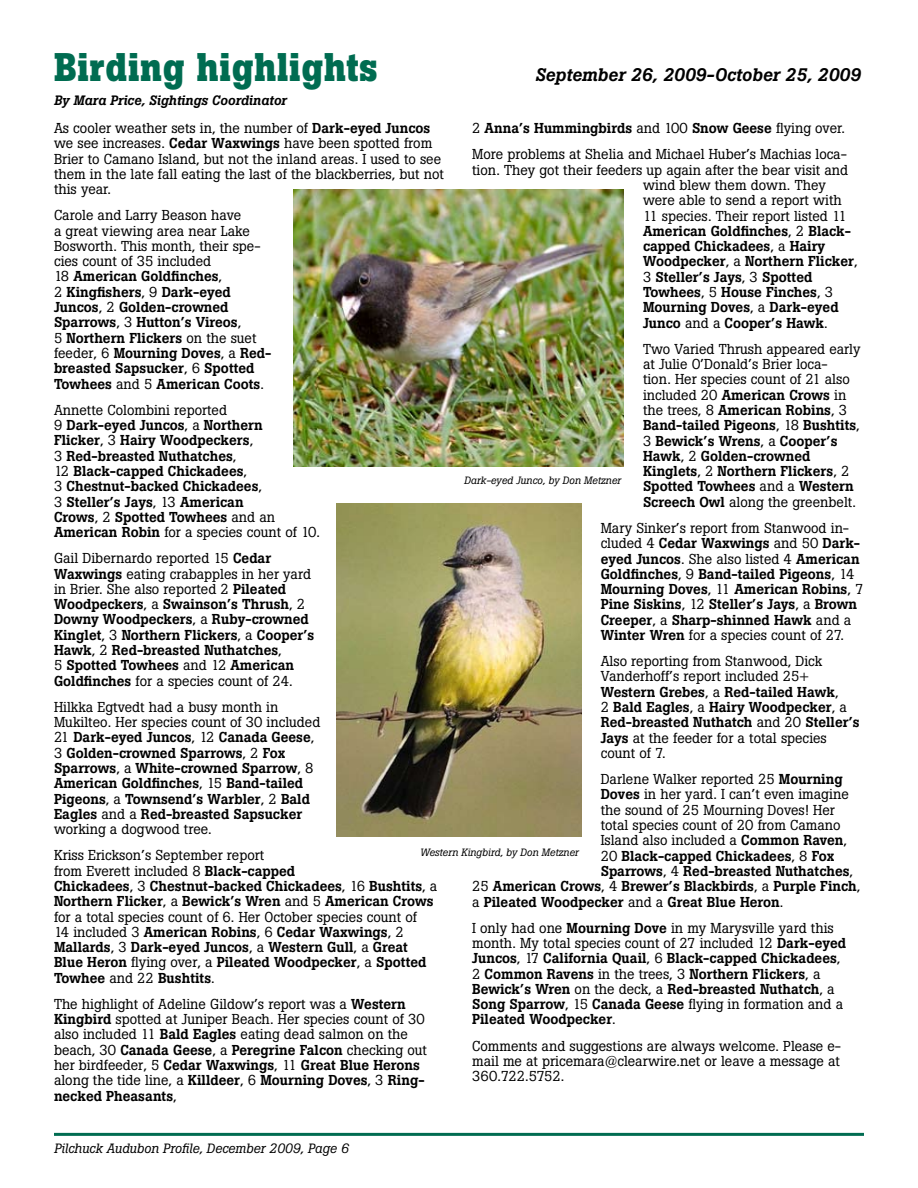
<style>
.page{position:relative;width:918px;height:1188px;background:#fff}
.page>*{position:absolute;margin:0;border:0;box-sizing:border-box;transform-origin:0 0}
.t1{font:700 39.6px "Boton";letter-spacing:.025em;color:#006c51;scale:.91 1}
.t2{font:italic 500 18px "Boton";color:#000}
.t3{font:500 14.25px/15.3px "Boton";color:#000}
.t4{font:14.25px/15.3px "Boton";color:#000}
.t5{font:italic 500 13.5px "Boton";color:#000}
.t6{font:italic 13.35px "Boton";color:#000}
.t7{font:italic 10.5px "Boton";color:#000}
.s1{font-weight:500}
.s2{font-weight:400}
</style>
<div class="page">
<hr style="left:54px;top:1133px;width:810px;height:3px;background:#006c51">
<img style="left:293px;top:189px;width:331px;height:278px">
<img style="left:337px;top:503px;width:244px;height:334px">
<h1 class="t1" style="left:54px;top:44px;width:357px">Birding highlights</h1>
<p class="t5" style="left:54px;top:92px;width:234px">By Mara Price, Sightings Coordinator</p>
<p class="t2" style="left:535px;top:64px;width:327px">September 26, 2009-October 25, 2009</p>
<p class="t4" style="left:54px;top:120px;width:392px">As cooler weather sets in, the number of <span class="s1">Dark-eyed Juncos </span>we see increases. <span class="s1">Cedar Waxwings</span> have been spotted from Brier to Camano Island, but not the inland areas. I used to see them in the late fall eating the last of the blackberries, but not this year.</p>
<p class="t3" style="left:54px;top:208px;width:219px"><span class="s2">Carole and Larry Beason have<br>a great viewing area near Lake<br>Bosworth. This month, their spe&shy;cies count of 35 included<br>18</span> American Goldfinches<span class="s2">,<br>2</span> Kingfishers<span class="s2">, 9</span> Dark-eyed<br>Juncos<span class="s2">, 2</span> Golden-crowned<br>Sparrows<span class="s2">, 3</span> Hutton’s Vireos<span class="s2">,<br>5</span> Northern Flickers <span class="s2">on the suet feeder, 6</span> Mourning Doves<span class="s2">, a</span> Red&shy;breasted Sapsucker<span class="s2">, 6</span> Spotted<br>Towhees <span class="s2">and 5</span> American Coots<span class="s2">.</span></p>
<p class="t3" style="left:54px;top:402px;width:268px"><span class="s2">Annette Colombini reported<br>9</span> Dark-eyed Juncos<span class="s2">, a</span> Northern<br>Flicker<span class="s2">, 3</span> Hairy Woodpeckers<span class="s2">,<br>3</span> Red-breasted Nuthatches<span class="s2">,<br>12</span> Black-capped Chickadees<span class="s2">,<br>3</span> Chestnut-backed Chickadees<span class="s2">,<br>3</span> Steller’s Jays<span class="s2">, 13</span> American<br>Crows<span class="s2">, 2</span> Spotted Towhees <span class="s2">and an<br></span>American Robin <span class="s2">for a species count of 10.</span></p>
<p class="t3" style="left:54px;top:551px;width:262px"><span class="s2">Gail Dibernardo reported 15</span> Cedar Waxwings <span class="s2">eating crabapples in her yard in Brier. She also reported 2</span> Pileated Woodpeckers<span class="s2">, a</span> Swainson’s Thrush<span class="s2">, 2<br></span>Downy Woodpeckers<span class="s2">, a</span> Ruby-crowned Kinglet<span class="s2">, 3</span> Northern Flickers<span class="s2">, a</span> Cooper’s Hawk<span class="s2">, 2</span> Red-breasted Nuthatches<span class="s2">,<br>5</span> Spotted Towhees <span class="s2">and 12</span> American Goldfinches <span class="s2">for a species count of 24.</span></p>
<p class="t3" style="left:54px;top:699px;width:268px"><span class="s2">Hilkka Egtvedt had a busy month in Mukilteo. Her species count of 30 included 21</span> Dark-eyed Juncos<span class="s2">, 12</span> Canada Geese<span class="s2">, 3</span> Golden-crowned Sparrows<span class="s2">, 2</span> Fox Sparrows<span class="s2">, a</span> White-crowned Sparrow<span class="s2">, 8<br></span>American Goldfinches<span class="s2">, 15</span> Band-tailed Pigeons<span class="s2">, a</span> Townsend’s Warbler<span class="s2">, 2</span> Bald Eagles <span class="s2">and a</span> Red-breasted Sapsucker <span class="s2">working a dogwood tree.</span></p>
<p class="t3" style="left:54px;top:848px;width:385px"><span class="s2">Kriss Erickson’s September report<br>from Everett included 8</span> Black-capped<br>Chickadees<span class="s2">, 3</span> Chestnut-backed Chickadees<span class="s2">, 16</span> Bushtits<span class="s2">, a </span>Northern Flicker<span class="s2">, a</span> Bewick’s Wren <span class="s2">and 5</span> American Crows <span class="s2">for a total species count of 6. Her October species count of<br>14 included 3</span> American Robins<span class="s2">, 6</span> Cedar Waxwings<span class="s2">, 2<br></span>Mallards<span class="s2">, 3</span> Dark-eyed Juncos<span class="s2">, a</span> Western Gull<span class="s2">, a</span> Great Blue Heron <span class="s2">flying over, a</span> Pileated Woodpecker<span class="s2">, a</span> Spotted Towhee <span class="s2">and 22</span> Bushtits<span class="s2">.</span></p>
<p class="t4" style="left:54px;top:996px;width:374px">The highlight of Adeline Gildow’s report was a <span class="s1">Western Kingbird</span> spotted at Juniper Beach. Her species count of 30 also included 11 <span class="s1">Bald Eagles</span> eating dead salmon on the beach, 30 <span class="s1">Canada Geese</span>, a <span class="s1">Peregrine Falcon</span> checking out her birdfeeder, 5 <span class="s1">Cedar Waxwings</span>, 11 <span class="s1">Great Blue Herons </span>along the tide line, a <span class="s1">Killdeer</span>, 6 <span class="s1">Mourning Doves</span>, 3 <span class="s1">Ring&shy;necked Pheasants</span>,</p>
<p class="t4" style="left:472px;top:115px;width:376px;line-height:26.1px">2 <span class="s1">Anna’s Hummingbirds</span> and 100 <span class="s1">Snow Geese</span> flying over.<br>More problems at Shelia and Michael Huber’s Machias loca-</p>
<p class="t3" style="left:643px;top:162px;width:216px;text-indent:-171px"><span class="s2">tion. They got their feeders up again after the bear visit and wind blew them down. They were able to send a report with<br>11 species. Their report listed 11<br></span>American Goldfinches<span class="s2">, 2</span> Black&shy;capped Chickadees<span class="s2">, a</span> Hairy<br>Woodpecker<span class="s2">, a</span> Northern Flicker<span class="s2">,<br>3</span> Steller’s Jays<span class="s2">, 3</span> Spotted<br>Towhees<span class="s2">, 5</span> House Finches<span class="s2">, 3<br></span>Mourning Doves<span class="s2">, a</span> Dark-eyed<br>Junco <span class="s2">and a</span> Cooper’s Hawk<span class="s2">.</span></p>
<p class="t3" style="left:643px;top:341px;width:219px"><span class="s2">Two Varied Thrush appeared early at Julie O’Donald’s Brier loca-<br>tion. Her species count of 21 also included 20</span> American Crows <span class="s2">in the trees, 8</span> American Robins<span class="s2">, 3<br></span>Band-tailed Pigeons<span class="s2">, 18</span> Bushtits<span class="s2">,<br>3</span> Bewick’s Wrens<span class="s2">, a</span> Cooper’s<br>Hawk<span class="s2">, 2</span> Golden-crowned<br>Kinglets<span class="s2">, 2</span> Northern Flickers<span class="s2">, 2<br></span>Spotted Towhees <span class="s2">and a</span> Western<br>Screech Owl <span class="s2">along the greenbelt.</span></p>
<p class="t3" style="left:601px;top:520px;width:264px"><span class="s2">Mary Sinker’s report from Stanwood in&shy;cluded 4</span> Cedar Waxwings <span class="s2">and 50</span> Dark&shy;eyed Juncos<span class="s2">. She also listed 4</span> American Goldfinches<span class="s2">, 9</span> Band-tailed Pigeons<span class="s2">, 14<br></span>Mourning Doves<span class="s2">, 11</span> American Robins<span class="s2">, 7<br></span>Pine Siskins<span class="s2">, 12</span> Steller’s Jays<span class="s2">, a</span> Brown Creeper<span class="s2">, a</span> Sharp-shinned Hawk <span class="s2">and a </span>Winter Wren <span class="s2">for a species count of 27.</span></p>
<p class="t4" style="left:601px;top:654px;width:261px">Also reporting from Stanwood, Dick<br>Vanderhoff’s report included 25+<br><span class="s1">Western Grebes</span>, a <span class="s1">Red-tailed Hawk</span>,<br>2 <span class="s1">Bald Eagles</span>, a <span class="s1">Hairy Woodpecker</span>, a<br><span class="s1">Red-breasted Nuthatch</span> and 20 <span class="s1">Steller’s<br>Jays</span> at the feeder for a total species count of 7.</p>
<p class="t4" style="left:601px;top:771px;width:243px">Darlene Walker reported 25 <span class="s1">Mourning</span></p>
<p class="t4" style="left:601px;top:787px;width:250px"><span class="s1">Doves</span> in her yard. I can’t even imagine</p>
<p class="t4" style="left:601px;top:802px;width:236px">the sound of 25 Mourning Doves! Her</p>
<p class="t4" style="left:601px;top:817px;width:241px">total species count of 20 from Camano</p>
<p class="t4" style="left:601px;top:833px;width:248px">Island also included a <span class="s1">Common Raven</span>,</p>
<p class="t3" style="left:601px;top:848px;width:235px"><span class="s2">20</span> Black-capped Chickadees<span class="s2">, 8</span> Fox</p>
<p class="t3" style="left:601px;top:863px;width:254px">Sparrows<span class="s2">, 4</span> Red-breasted Nuthatches<span class="s2">,</span></p>
<p class="t3" style="left:472px;top:879px;width:390px"><span class="s2">25</span> American Crows<span class="s2">, 4</span> Brewer’s Blackbirds<span class="s2">, a</span> Purple Finch<span class="s2">,</span></p>
<p class="t3" style="left:472px;top:894px;width:313px"><span class="s2">a</span> Pileated Woodpecker <span class="s2">and a</span> Great Blue Heron<span class="s2">.</span></p>
<p class="t3" style="left:472px;top:920px;width:376px"><span class="s2">I only had one</span> Mourning Dove <span class="s2">in my Marysville yard this month. My total species count of 27 included 12</span> Dark-eyed Juncos<span class="s2">, 17</span> California Quail<span class="s2">, 6</span> Black-capped Chickadees<span class="s2">, 2</span> Common Ravens <span class="s2">in the trees, 3</span> Northern Flickers<span class="s2">, a </span>Bewick’s Wren <span class="s2">on the deck, a</span> Red-breasted Nuthatch<span class="s2">, a </span>Song Sparrow<span class="s2">, 15</span> Canada Geese <span class="s2">flying in formation and a </span>Pileated Woodpecker<span class="s2">.</span></p>
<p class="t4" style="left:472px;top:1038px;width:371px;text-align:justify">Comments and suggestions are always welcome. Please e&shy;mail me at pricemara@clearwire.net or leave a message at 360.722.5752.</p>
<p class="t7" style="left:464px;top:475px;width:158px">Dark-eyed Junco, by Don Metzner</p>
<p class="t7" style="left:420px;top:846px;width:160px">Western Kingbird, by Don Metzner</p>
<p class="t6" style="left:54px;top:1140px;width:296px">Pilchuck Audubon Profile, December 2009, Page 6</p>
</div>
